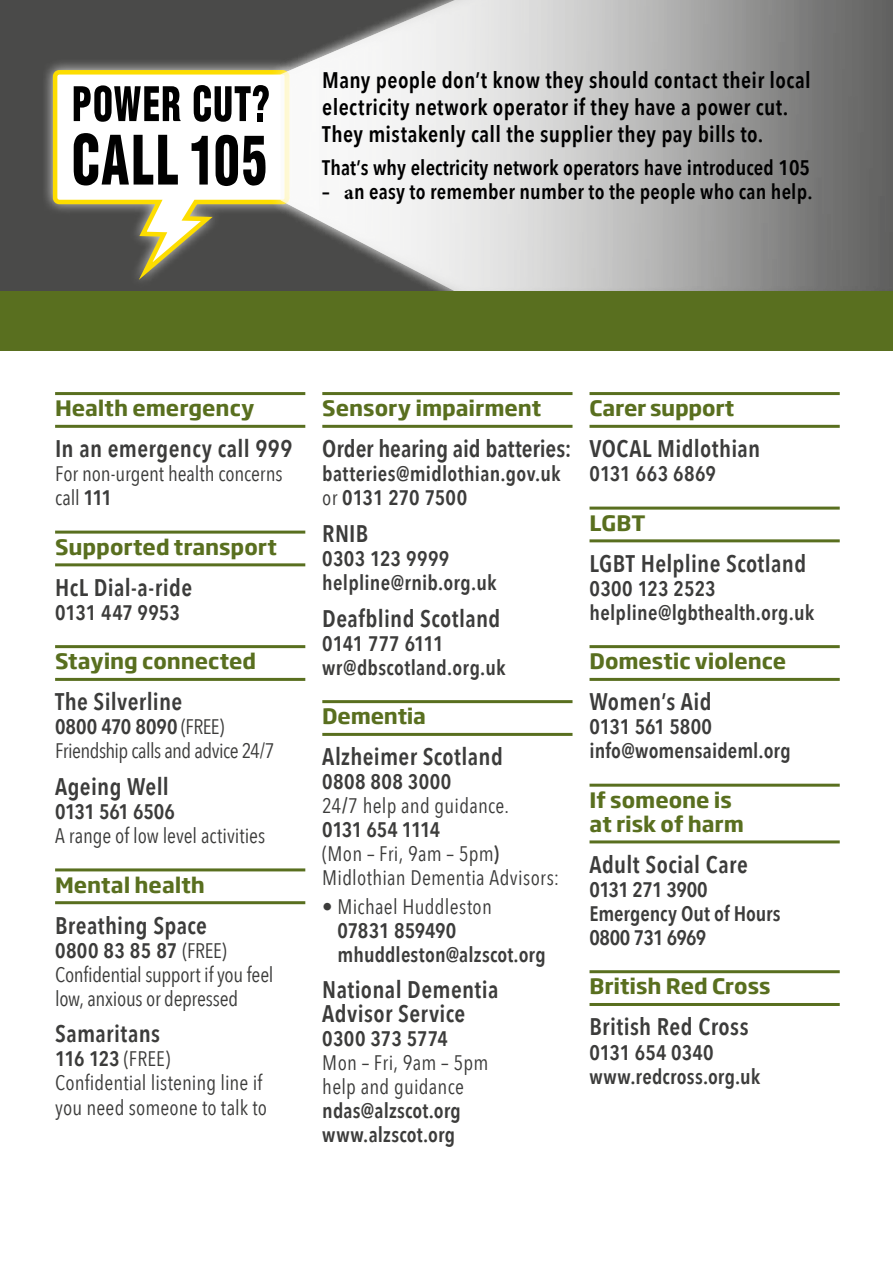
<style>
.page{position:relative;width:893px;height:1263px;background:#fff}
.page>*{position:absolute;margin:0;border:0;box-sizing:border-box;transform-origin:0 0}
.t1{font:600 24px/24px "Avenir Next Condensed";letter-spacing:.015em;color:#3c3c3b}
.t2{font:600 24px "Avenir Next Condensed";letter-spacing:-.005em;color:#3c3c3b}
.t3{font:600 22.5px/27px "Avenir Next Condensed";letter-spacing:.015em;color:#000}
.t4{font:600 21px/24px "Avenir Next Condensed";letter-spacing:.005em;color:#3c3c3b}
.t5{font:21px/24px "Avenir Next Condensed";color:#3c3c3b}
.t6{font:700 21px/24px "Soho Gothic Pro";color:#596f1f}
.t7{font:600 21px "Avenir Next Condensed";letter-spacing:.005em;color:#000}
.t8{font:21px/24px "Avenir Next Condensed";letter-spacing:-.03em;color:#3c3c3b}
.t9{font:600 21px "Avenir Next Condensed";letter-spacing:-.015em;color:#3c3c3b}
.s1{font-family:"Minion Pro";font-weight:700}
.s2{font-weight:600}
.s3{font-weight:400}
</style>
<div class="page">
<div style="left:0;top:0;width:893px;height:291px;background:#4a4a49"></div>
<hr style="left:55px;top:392px;width:250px;height:3px;background:#596f1f">
<hr style="left:55px;top:425px;width:250px;height:3px;background:#596f1f">
<hr style="left:55px;top:531px;width:250px;height:3px;background:#596f1f">
<hr style="left:55px;top:563px;width:250px;height:3px;background:#596f1f">
<hr style="left:55px;top:645px;width:250px;height:3px;background:#596f1f">
<hr style="left:55px;top:678px;width:250px;height:3px;background:#596f1f">
<hr style="left:55px;top:868px;width:250px;height:3px;background:#596f1f">
<hr style="left:55px;top:901px;width:250px;height:3px;background:#596f1f">
<hr style="left:322px;top:392px;width:250px;height:3px;background:#596f1f">
<hr style="left:322px;top:425px;width:250px;height:3px;background:#596f1f">
<hr style="left:322px;top:700px;width:250px;height:3px;background:#596f1f">
<hr style="left:322px;top:733px;width:250px;height:3px;background:#596f1f">
<hr style="left:589px;top:392px;width:251px;height:3px;background:#596f1f">
<hr style="left:589px;top:425px;width:251px;height:3px;background:#596f1f">
<hr style="left:589px;top:507px;width:251px;height:3px;background:#596f1f">
<hr style="left:589px;top:539px;width:251px;height:3px;background:#596f1f">
<hr style="left:589px;top:645px;width:251px;height:3px;background:#596f1f">
<hr style="left:589px;top:678px;width:251px;height:3px;background:#596f1f">
<hr style="left:589px;top:784px;width:251px;height:3px;background:#596f1f">
<hr style="left:589px;top:840px;width:251px;height:3px;background:#596f1f">
<hr style="left:589px;top:970px;width:251px;height:3px;background:#596f1f">
<hr style="left:589px;top:1003px;width:251px;height:3px;background:#596f1f">
<div style="left:42px;top:58px;width:258px;height:231px;background:#fff;opacity:.75"></div>
<svg style="left:51px;top:68px;width:218px;height:221px"></svg>
<svg style="left:281px;top:0;width:612px;height:291px;background:#b3b3b2"></svg>
<div style="left:0;top:291px;width:893px;height:60px;background:#596f1f"></div>
<svg style="left:74px;top:133px;width:104px;height:53px;background:#7f7f7f"></svg>
<svg style="left:192px;top:136px;width:16px;height:49px"></svg>
<svg style="left:216px;top:135px;width:50px;height:51px;background:#5f5f5f"></svg>
<svg style="left:74px;top:85px;width:107px;height:37px;background:#696969"></svg>
<svg style="left:194px;top:85px;width:75px;height:37px;background:#7b7b7b"></svg>
<p class="t3" style="left:322px;top:66px;width:490px">Many people don’t know they should contact their local electricity network operator if they have a power cut.<br>They mistakenly call the supplier they pay bills to.</p>
<p class="t7" style="left:322px;top:149px;width:489px">That’s why electricity network operators have introduced 105</p>
<p class="t7" style="left:322px;top:173px;width:492px">– <span class="s1">a</span>n easy to remember number to the people who can help.</p>
<p class="t6" style="left:55px;top:395px;width:201px">Health emergency</p>
<p class="t1" style="left:55px;top:436px;width:239px">In an emergency call 999</p>
<p class="t5" style="left:55px;top:461px;width:229px">For non-urgent health concerns call <span class="s2">111</span></p>
<p class="t6" style="left:55px;top:534px;width:223px">Supported transport</p>
<p class="t1" style="left:55px;top:575px;width:139px">HcL Dial-a-ride</p>
<p class="t4" style="left:55px;top:600px;width:126px">0131 447 9953</p>
<p class="t6" style="left:55px;top:648px;width:203px">Staying connected</p>
<p class="t1" style="left:55px;top:689px;width:129px">The Silverline</p>
<p class="t8" style="left:55px;top:714px;width:221px"><span class="s2">0800 470 8090</span> (FREE)<br>Friendship calls and advice 24/7</p>
<p class="t1" style="left:55px;top:774px;width:115px">Ageing Well</p>
<p class="t9" style="left:55px;top:794px;width:121px">0131 561 6506</p>
<p class="t5" style="left:55px;top:823px;width:212px">A range of low level activities</p>
<p class="t6" style="left:55px;top:871px;width:151px">Mental health</p>
<p class="t1" style="left:55px;top:913px;width:153px">Breathing Space</p>
<p class="t5" style="left:55px;top:937px;width:220px"><span class="s2">0800 83 85 87</span> (FREE)<br>Confidential support if you feel low, anxious or depressed</p>
<p class="t1" style="left:55px;top:1021px;width:107px">Samaritans</p>
<p class="t5" style="left:55px;top:1046px;width:213px"><span class="s2">116 123</span> (FREE)<br>Confidential listening line if you need someone to talk to</p>
<p class="t6" style="left:322px;top:395px;width:221px">Sensory impairment</p>
<p class="t2" style="left:322px;top:428px;width:251px">Order hearing aid batteries:</p>
<p class="t4" style="left:322px;top:461px;width:240px">batteries@midlothian.gov.uk <span class="s3">or</span> 0131 270 7500</p>
<p class="t1" style="left:322px;top:521px;width:48px">RNIB</p>
<p class="t4" style="left:322px;top:546px;width:176px">0303 123 9999 helpline@rnib.org.uk</p>
<p class="t1" style="left:322px;top:606px;width:180px">Deafblind Scotland</p>
<p class="t4" style="left:322px;top:631px;width:185px">0141 777 6111 wr@dbscotland.org.uk</p>
<p class="t6" style="left:322px;top:703px;width:105px">Dementia</p>
<p class="t1" style="left:322px;top:744px;width:182px">Alzheimer Scotland</p>
<p class="t5" style="left:322px;top:769px;width:239px"><span class="s2">0808 808 3000<br></span>24<span class="s2">/</span>7 help and guidance.<br><span class="s2">0131 654 1114<br></span>(Mon – Fri, 9am – 5pm<span class="s2">)<br></span>Midlothian Dementia Advisors:</p>
<p class="t5" style="left:322px;top:893px;width:171px">• Michael Huddleston</p>
<p class="t4" style="left:338px;top:918px;width:210px">07831 859490 mhuddleston@alzscot.org</p>
<p class="t1" style="left:322px;top:977px;width:178px">National Dementia<br>Advisor Service</p>
<p class="t4" style="left:322px;top:1026px;width:127px">0300 373 5774</p>
<p class="t5" style="left:322px;top:1050px;width:168px">Mon – Fri, 9am – 5pm help and guidance</p>
<p class="t4" style="left:322px;top:1098px;width:140px">ndas@alzscot.org www.alzscot.org</p>
<p class="t6" style="left:589px;top:395px;width:146px">Carer support</p>
<p class="t1" style="left:589px;top:436px;width:172px">VOCAL Midlothian</p>
<p class="t4" style="left:589px;top:461px;width:128px">0131 663 6869</p>
<p class="t6" style="left:589px;top:510px;width:57px">LGBT</p>
<p class="t1" style="left:589px;top:551px;width:218px">LGBT Helpline Scotland</p>
<p class="t4" style="left:589px;top:576px;width:226px">0300 123 2523 helpline@lgbthealth.org.uk</p>
<p class="t6" style="left:589px;top:648px;width:198px">Domestic violence</p>
<p class="t1" style="left:589px;top:689px;width:124px">Women’s Aid</p>
<p class="t4" style="left:589px;top:714px;width:203px">0131 561 5800 info@womensaideml.org</p>
<p class="t6" style="left:589px;top:787px;width:156px">If someone is at risk of harm</p>
<p class="t1" style="left:589px;top:852px;width:160px">Adult Social Care</p>
<p class="t4" style="left:589px;top:877px;width:193px">0131 271 3900<br>Emergency Out of Hours<br>0800 731 6969</p>
<p class="t6" style="left:589px;top:973px;width:182px">British Red Cross</p>
<p class="t1" style="left:589px;top:1014px;width:161px">British Red Cross</p>
<p class="t4" style="left:589px;top:1039px;width:172px">0131 654 0340 www.redcross.org.uk</p>
</div>
